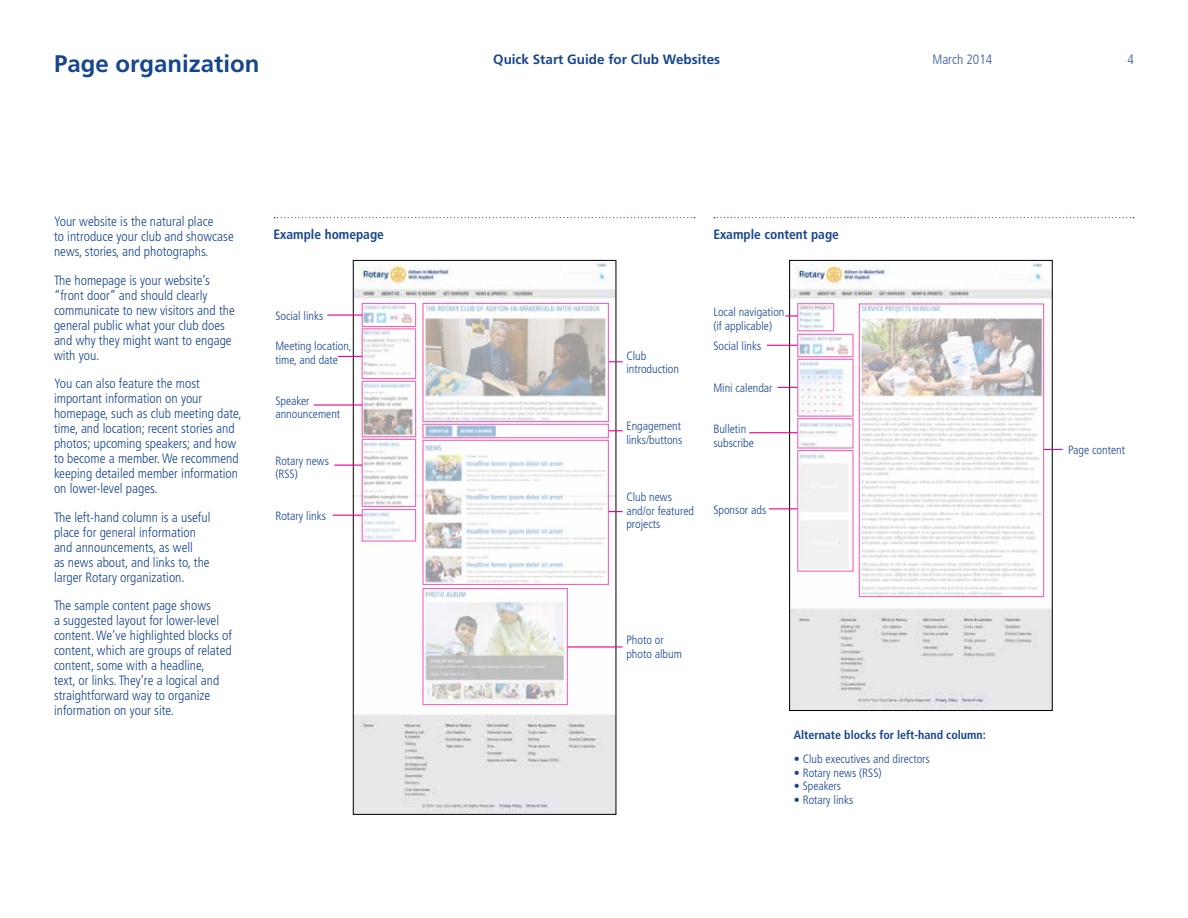
<style>
.page{position:relative;width:1188px;height:918px;background:#fff}
.page>*{position:absolute;margin:0;border:0;box-sizing:border-box;transform-origin:0 0}
.t1{font:700 24px "Frutiger LT Std";color:#17458f}
.t2{font:300 condensed 13.5px/15px "Frutiger LT Std";color:#17458f}
.t3{font:700 condensed 13.5px "Frutiger LT Std";color:#17458f}
.t4{font:700 13.5px "Frutiger LT Std";color:#17458f}
.t5{font:300 condensed 13.5px "Frutiger LT Std";color:#3155a4}
.t6{font:300 condensed 12px/13.5px "Frutiger LT Std";color:#17458f}
.t7{font:700 condensed 12px "Frutiger LT Std";color:#17458f}
</style>
<div class="page">
<img style="left:355px;top:262px;width:259px;height:550px">
<div style="left:353px;top:260px;width:263px;height:554px;border:1px solid #000"></div>
<img style="left:791px;top:262px;width:259px;height:447px">
<div style="left:789px;top:260px;width:263px;height:451px;border:1px solid #000"></div>
<svg style="left:362px;top:303px;width:54px;height:24px"></svg>
<svg style="left:422px;top:303px;width:187px;height:119px"></svg>
<svg style="left:422px;top:424px;width:187px;height:14px"></svg>
<svg style="left:797px;top:303px;width:37px;height:28px"></svg>
<svg style="left:797px;top:334px;width:57px;height:23px"></svg>
<svg style="left:797px;top:359px;width:57px;height:58px"></svg>
<svg style="left:797px;top:418px;width:57px;height:31px"></svg>
<div style="left:797px;top:450px;width:57px;height:122px;background:linear-gradient(to right,#f1f1f2,#f6f5f6)"></div>
<svg style="left:859px;top:303px;width:185px;height:294px"></svg>
<svg style="left:422px;top:440px;width:187px;height:145px"></svg>
<svg style="left:422px;top:588px;width:146px;height:117px"></svg>
<svg style="left:362px;top:381px;width:54px;height:56px"></svg>
<svg style="left:362px;top:328px;width:54px;height:51px"></svg>
<svg style="left:362px;top:439px;width:54px;height:68px"></svg>
<svg style="left:362px;top:509px;width:54px;height:33px"></svg>
<hr style="left:327px;top:315px;width:35px;height:1px;background:#ec008c">
<svg style="left:609px;top:361px;width:14px;height:1px"></svg>
<svg style="left:609px;top:430px;width:14px;height:1px"></svg>
<svg style="left:785px;top:315px;width:13px;height:2px"></svg>
<hr style="left:767px;top:345px;width:31px;height:1px;background:#ec008c">
<svg style="left:778px;top:387px;width:20px;height:1px"></svg>
<hr style="left:749px;top:432px;width:49px;height:1px;background:#ec008c">
<svg style="left:769px;top:508px;width:29px;height:1px"></svg>
<svg style="left:1044px;top:449px;width:19px;height:1px"></svg>
<svg style="left:609px;top:511px;width:14px;height:1px"></svg>
<hr style="left:568px;top:646px;width:55px;height:2px;background:#ec008c">
<hr style="left:314px;top:404px;width:48px;height:2px;background:#ec008c">
<svg style="left:338px;top:356px;width:24px;height:1px"></svg>
<svg style="left:334px;top:465px;width:28px;height:1px"></svg>
<svg style="left:333px;top:515px;width:29px;height:1px"></svg>
<svg style="left:274px;top:217px;width:421px;height:1px"></svg>
<svg style="left:714px;top:217px;width:420px;height:1px"></svg>
<h1 class="t1" style="left:54px;top:50px;width:207px">Page organization</h1>
<p class="t4" style="left:493px;top:52px;width:229px">Quick Start Guide for Club Websites</p>
<p class="t5" style="left:932px;top:52px;width:61px">March 2014</p>
<p class="t5" style="left:1128px;top:52px;width:8px">4</p>
<p class="t2" style="left:54px;top:214px;width:181px">Your website is the natural place<br>to introduce your club and showcase news, stories, and photographs.</p>
<p class="t2" style="left:54px;top:273px;width:182px">The homepage is your website’s “front door” and should clearly communicate to new visitors and the general public what your club does and why they might want to engage with you.</p>
<p class="t2" style="left:54px;top:376px;width:189px">You can also feature the most important information on your homepage, such as club meeting date, time, and location; recent stories and photos; upcoming speakers; and how to become a member. We recommend keeping detailed member information on lower-level pages.</p>
<p class="t2" style="left:54px;top:510px;width:158px">The left-hand column is a useful place for general information and announcements, as well<br>as news about, and links to, the larger Rotary organization.</p>
<p class="t2" style="left:54px;top:598px;width:180px">The sample content page shows<br>a suggested layout for lower-level content. We’ve highlighted blocks of content, which are groups of related content, some with a headline,<br>text, or links. They’re a logical and straightforward way to organize information on your site.</p>
<p class="t3" style="left:274px;top:226px;width:112px">Example homepage</p>
<p class="t3" style="left:713px;top:226px;width:127px">Example content page</p>
<p class="t6" style="left:275px;top:309px;width:50px">Social links</p>
<p class="t6" style="left:275px;top:340px;width:78px">Meeting location, time, and date</p>
<p class="t6" style="left:275px;top:394px;width:66px">Speaker announcement</p>
<p class="t6" style="left:275px;top:454px;width:55px">Rotary news (RSS)</p>
<p class="t6" style="left:275px;top:509px;width:52px">Rotary links</p>
<p class="t6" style="left:626px;top:349px;width:54px">Club introduction</p>
<p class="t6" style="left:626px;top:419px;width:58px">Engagement links/buttons</p>
<p class="t6" style="left:626px;top:491px;width:69px">Club news and/or featured projects</p>
<p class="t6" style="left:713px;top:306px;width:73px">Local navigation (if applicable)</p>
<p class="t6" style="left:713px;top:339px;width:50px">Social links</p>
<p class="t6" style="left:713px;top:381px;width:61px">Mini calendar</p>
<p class="t6" style="left:713px;top:423px;width:42px">Bulletin subscribe</p>
<p class="t6" style="left:713px;top:503px;width:54px">Sponsor ads</p>
<p class="t6" style="left:626px;top:633px;width:57px">Photo or photo album</p>
<p class="t7" style="left:794px;top:728px;width:194px">Alternate blocks for left-hand column:</p>
<p class="t6" style="left:794px;top:752px;width:138px">• Club executives and directors</p>
<p class="t6" style="left:794px;top:766px;width:89px">• Rotary news (RSS)</p>
<p class="t6" style="left:794px;top:779px;width:49px">• Speakers</p>
<p class="t6" style="left:794px;top:793px;width:61px">• Rotary links</p>
<p class="t6" style="left:1068px;top:443px;width:58px">Page content</p>
</div>
